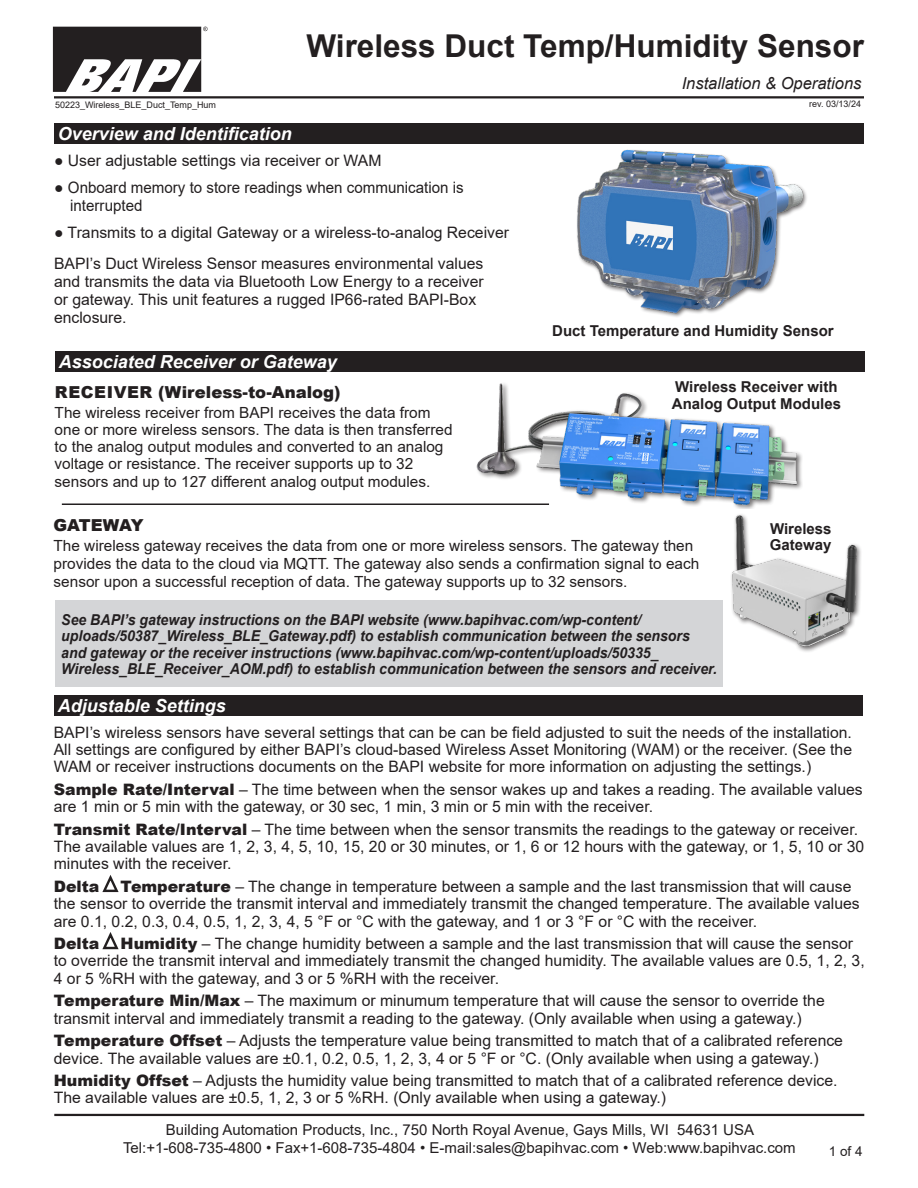
<style>
.page{position:relative;width:918px;height:1188px;background:#fff}
.page>*{position:absolute;margin:0;border:0;box-sizing:border-box;transform-origin:0 0}
.t1{font:700 31.5px "Arial";color:#231f20}
.Datasheet_Section_Title{font:italic 700 18px "Arial";color:#fff}
.t2{font:900 16.5px "Arial";color:#231f20}
.t3{font:italic 16.5px "Arial";color:#231f20}
.t4{font:15.75px/17.2px "Arial";color:#231f20}
.t5{font:900 15.75px "Arial";color:#231f20}
.t6{font:15.3px/17.2px "Arial";color:#231f20}
.t7{font:italic 700 15px/16.5px "Arial";color:#231f20;scale:.94 1}
.t8{font:15px/18px "Arial";color:#231f20;text-align:center}
.Pict_Title{font:700 15px/16.5px "Arial";color:#231f20}
.t9{font:13.5px "Arial";color:#231f20}
.t10{font:9px "Arial";color:#231f20}
.s1{font-weight:900}
</style>
<div class="page">
<hr style="left:54px;top:1114px;width:810px;height:2px;background:#231f20">
<img style="left:53px;top:27px;width:155px;height:65px">
<hr style="left:54px;top:96px;width:810px;height:2px;background:#231f20">
<img style="left:577px;top:149px;width:230px;height:168px">
<div style="left:54px;top:124px;width:810px;height:20px;background:#231f20"></div>
<div style="left:54px;top:696px;width:809px;height:20px;background:#231f20"></div>
<svg style="left:102px;top:875px;width:17px;height:18px"></svg>
<svg style="left:102px;top:932px;width:17px;height:18px"></svg>
<hr style="left:62px;top:504px;width:487px;height:1px;background:#231f20">
<div style="left:55px;top:352px;width:810px;height:20px;background:#231f20"></div>
<img style="left:731px;top:514px;width:130px;height:137px">
<img style="left:472px;top:383px;width:330px;height:125px">
<div style="left:55px;top:600px;width:667px;height:86px;background:#d4d5d7"></div>
<h1 class="t1" style="left:306px;top:24px;width:559px">Wireless Duct Temp/Humidity Sensor</h1>
<p class="t3" style="left:682px;top:73px;width:181px">Installation &amp; Operations</p>
<p class="t10" style="left:55px;top:98px;width:163px">50223_Wireless_BLE_Duct_Temp_Hum</p>
<p class="t10" style="left:809px;top:98px;width:53px">rev. 03/13/24</p>
<p class="Datasheet_Section_Title" style="left:58px;top:122px;width:236px">Overview and Identification</p>
<p class="t4" style="left:54px;top:152px;width:329px">● User adjustable settings via receiver or WAM</p>
<p class="t4" style="left:70px;top:178px;width:395px;line-height:18px;text-indent:-16px">● Onboard memory to store readings when communication is interrupted</p>
<p class="t4" style="left:54px;top:224px;width:457px">● Transmits to a digital Gateway or a wireless-to-analog Receiver</p>
<p class="t4" style="left:54px;top:255px;width:431px;line-height:18px">BAPI’s Duct Wireless Sensor measures environmental values and transmits the data via Bluetooth Low Energy to a receiver or gateway. This unit features a rugged IP66-rated BAPI-Box enclosure.</p>
<p class="Datasheet_Section_Title" style="left:59px;top:349px;width:280px">Associated Receiver or Gateway</p>
<p class="t2" style="left:55px;top:380px;width:287px">RECEIVER (Wireless-to-Analog)</p>
<p class="t6" style="left:55px;top:404px;width:399px">The wireless receiver from BAPI receives the data from one or more wireless sensors. The data is then transferred to the analog output modules and converted to an analog voltage or resistance. The receiver supports up to 32 sensors and up to 127 different analog output modules.</p>
<p class="Pict_Title" style="left:552px;top:322px;width:283px">Duct Temperature and Humidity Sensor</p>
<p class="Pict_Title" style="left:672px;top:379px;width:171px">Wireless Receiver with<br>Analog Output Modules</p>
<p class="t2" style="left:54px;top:513px;width:92px">GATEWAY</p>
<p class="t6" style="left:54px;top:537px;width:647px;line-height:17.7px">The wireless gateway receives the data from one or more wireless sensors. The gateway then provides the data to the cloud via MQTT. The gateway also sends a confirmation signal to each sensor upon a successful reception of data. The gateway supports up to 32 sensors.</p>
<p class="t7" style="left:61px;top:612px;width:699px">See BAPI’s gateway instructions on the BAPI website (www.bapihvac.com/wp-content/ uploads/50387_Wireless_BLE_Gateway.pdf) to establish communication between the sensors and gateway or the receiver instructions (www.bapihvac.com/wp-content/uploads/50335_ Wireless_BLE_Receiver_AOM.pdf) to establish communication between the sensors and receiver.</p>
<p class="Pict_Title" style="left:770px;top:520px;width:63px">Wireless</p>
<p class="Pict_Title" style="left:770px;top:537px;width:63px">Gateway</p>
<p class="Datasheet_Section_Title" style="left:58px;top:694px;width:170px">Adjustable Settings</p>
<p class="t4" style="left:54px;top:724px;width:800px;text-align:justify">BAPI’s wireless sensors have several settings that can be can be field adjusted to suit the needs of the installation.<br>All settings are configured by either BAPI’s cloud-based Wireless Asset Monitoring (WAM) or the receiver. (See the WAM or receiver instructions documents on the BAPI website for more information on adjusting the settings.)</p>
<p class="t4" style="left:54px;top:781px;width:810px"><span class="s1">Sample Rate/Interval</span> – The time between when the sensor wakes up and takes a reading. The available values are 1 min or 5 min with the gateway, or 30 sec, 1 min, 3 min or 5 min with the receiver.</p>
<p class="t4" style="left:54px;top:821px;width:812px"><span class="s1">Transmit Rate/Interval</span> – The time between when the sensor transmits the readings to the gateway or receiver.<br>The available values are 1, 2, 3, 4, 5, 10, 15, 20 or 30 minutes, or 1, 6 or 12 hours with the gateway, or 1, 5, 10 or 30 minutes with the receiver.</p>
<p class="t5" style="left:54px;top:875px;width:47px">Delta</p>
<p class="t4" style="left:54px;top:878px;width:807px;text-indent:67px"><span class="s1">Temperature</span> – The change in temperature between a sample and the last transmission that will cause the sensor to override the transmit interval and immediately transmit the changed temperature. The available values are 0.1, 0.2, 0.3, 0.4, 0.5, 1, 2, 3, 4, 5 °F or °C with the gateway, and 1 or 3 °F or °C with the receiver.</p>
<p class="t5" style="left:54px;top:932px;width:47px">Delta</p>
<p class="t4" style="left:54px;top:935px;width:812px;text-indent:67px"><span class="s1">Humidity</span> – The change humidity between a sample and the last transmission that will cause the sensor to override the transmit interval and immediately transmit the changed humidity. The available values are 0.5, 1, 2, 3,<br>4 or 5 %RH with the gateway, and 3 or 5 %RH with the receiver.</p>
<p class="t4" style="left:54px;top:992px;width:772px"><span class="s1">Temperature Min/Max</span> – The maximum or minumum temperature that will cause the sensor to override the transmit interval and immediately transmit a reading to the gateway. (Only available when using a gateway.)</p>
<p class="t4" style="left:54px;top:1032px;width:791px"><span class="s1">Temperature Offset</span> – Adjusts the temperature value being transmitted to match that of a calibrated reference device. The available values are ±0.1, 0.2, 0.5, 1, 2, 3, 4 or 5 °F or °C. (Only available when using a gateway.)</p>
<p class="t4" style="left:54px;top:1072px;width:785px"><span class="s1">Humidity Offset</span> – Adjusts the humidity value being transmitted to match that of a calibrated reference device.<br>The available values are ±0.5, 1, 2, 3 or 5 %RH. (Only available when using a gateway.)</p>
<p class="t8" style="left:123px;top:1121px;width:674px">Building Automation Products, Inc., 750 North Royal Avenue, Gays Mills, WI 54631 USA<br>Tel:+1-608-735-4800 • Fax+1-608-735-4804 • E-mail:sales@bapihvac.com • Web:www.bapihvac.com</p>
<p class="t9" style="left:829px;top:1142px;width:35px">1 of 4</p>
</div>
